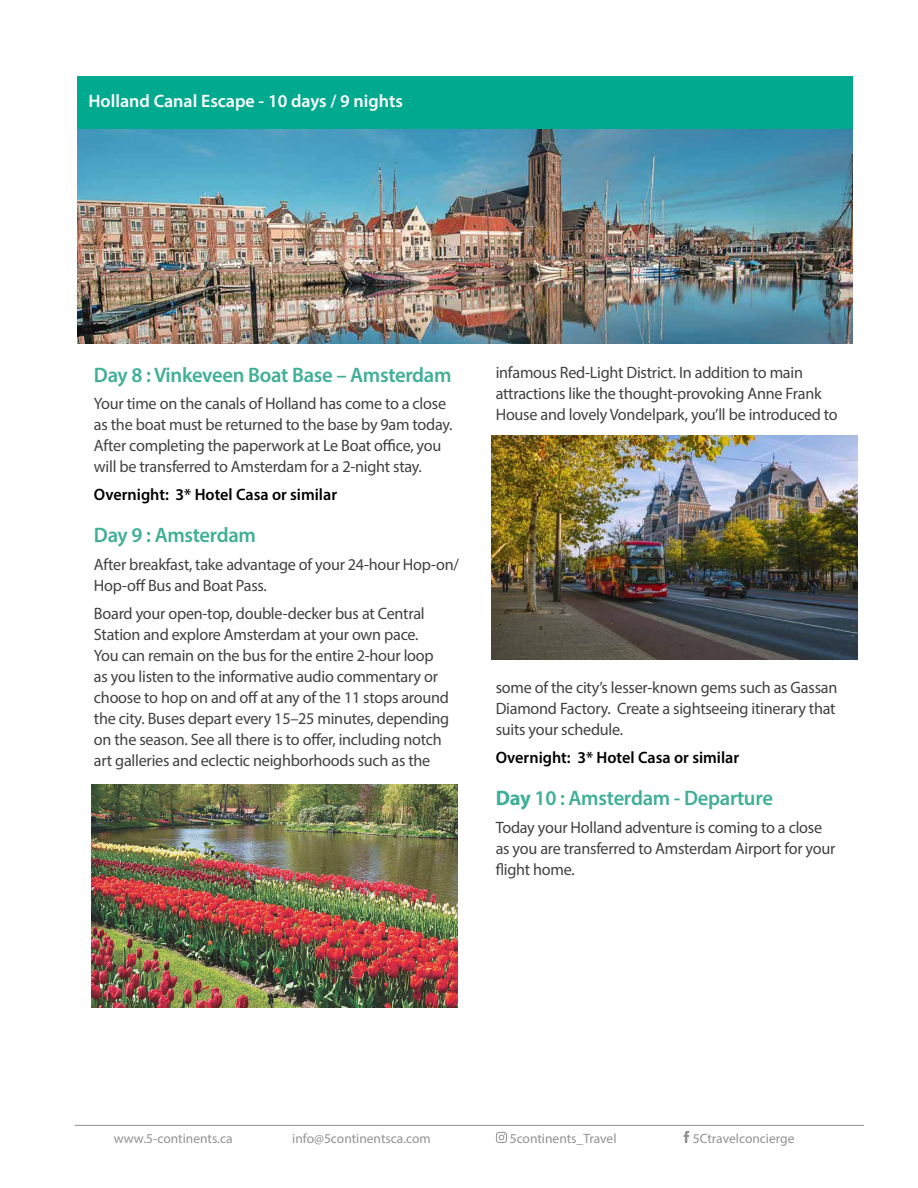
<style>
.page{position:relative;width:918px;height:1188px;background:#fff}
.page>*{position:absolute;margin:0;border:0;box-sizing:border-box;transform-origin:0 0}
.t1{font:600 21px "Myriad Pro";letter-spacing:-.015em;color:#40af97}
.t2{font:600 18px "Myriad Pro";color:#fff}
.t3{font:16.5px/21px "Myriad Pro";letter-spacing:-.015em;color:#414042}
.t4{font:600 16.5px "Myriad Pro";color:#000}
.t5{font:13.5px "Myriad Pro";color:#929293}
.s1{font-weight:700}
</style>
<div class="page">
<img style="left:77px;top:128px;width:776px;height:215px">
<div style="left:77px;top:76px;width:776px;height:52px;background:#01a98e"></div>
<img style="left:92px;top:784px;width:365px;height:224px">
<img style="left:492px;top:436px;width:365px;height:224px">
<svg style="left:496px;top:1132px;width:11px;height:11px"></svg>
<svg style="left:684px;top:1131px;width:5px;height:12px"></svg>
<hr style="left:75px;top:1125px;width:789px;height:1px;background:#929293">
<p class="t2" style="left:89px;top:90px;width:316px">Holland Canal Escape - 10 days / 9 nights</p>
<p class="t1" style="left:94px;top:361px;width:359px">Day 8 : Vinkeveen Boat Base – Amsterdam</p>
<p class="t3" style="left:94px;top:393px;width:360px">Your time on the canals of Holland has come to a close as the boat must be returned to the base by 9am today.<br>After completing the paperwork at Le Boat office, you will be transferred to Amsterdam for a 2-night stay.</p>
<p class="t4" style="left:94px;top:484px;width:245px">Overnight: 3* Hotel Casa or similar</p>
<p class="t1" style="left:94px;top:522px;width:164px">Day 9 : Amsterdam</p>
<p class="t3" style="left:94px;top:554px;width:367px">After breakfast, take advantage of your 24-hour Hop-on/<br>Hop-off Bus and Boat Pass.</p>
<p class="t3" style="left:94px;top:602px;width:357px">Board your open-top, double-decker bus at Central Station and explore Amsterdam at your own pace.<br>You can remain on the bus for the entire 2-hour loop as you listen to the informative audio commentary or choose to hop on and off at any of the 11 stops around the city. Buses depart every 15–25 minutes, depending on the season. See all there is to offer, including notch art galleries and eclectic neighborhoods such as the</p>
<p class="t3" style="left:496px;top:362px;width:344px">infamous Red-Light District. In addition to main attractions like the thought-provoking Anne Frank<br>House and lovely Vondelpark, you’ll be introduced to</p>
<p class="t3" style="left:496px;top:677px;width:343px;text-align:justify">some of the city’s lesser-known gems such as Gassan Diamond Factory. Create a sightseeing itinerary that suits your schedule.</p>
<p class="t4" style="left:496px;top:747px;width:245px">Overnight: 3* Hotel Casa or similar</p>
<p class="t1" style="left:496px;top:785px;width:279px"><span class="s1">Day</span> 10 : Amsterdam - Departure</p>
<p class="t3" style="left:496px;top:816px;width:341px">Today your Holland adventure is coming to a close as you are transferred to Amsterdam Airport for your flight home.</p>
<p class="t5" style="left:114px;top:1130px;width:120px">www.5-continents.ca</p>
<p class="t5" style="left:292px;top:1130px;width:140px">info@5continentsca.com</p>
<p class="t5" style="left:510px;top:1130px;width:108px">5continents_Travel</p>
<p class="t5" style="left:693px;top:1130px;width:103px">5Ctravelconcierge</p>
</div>
